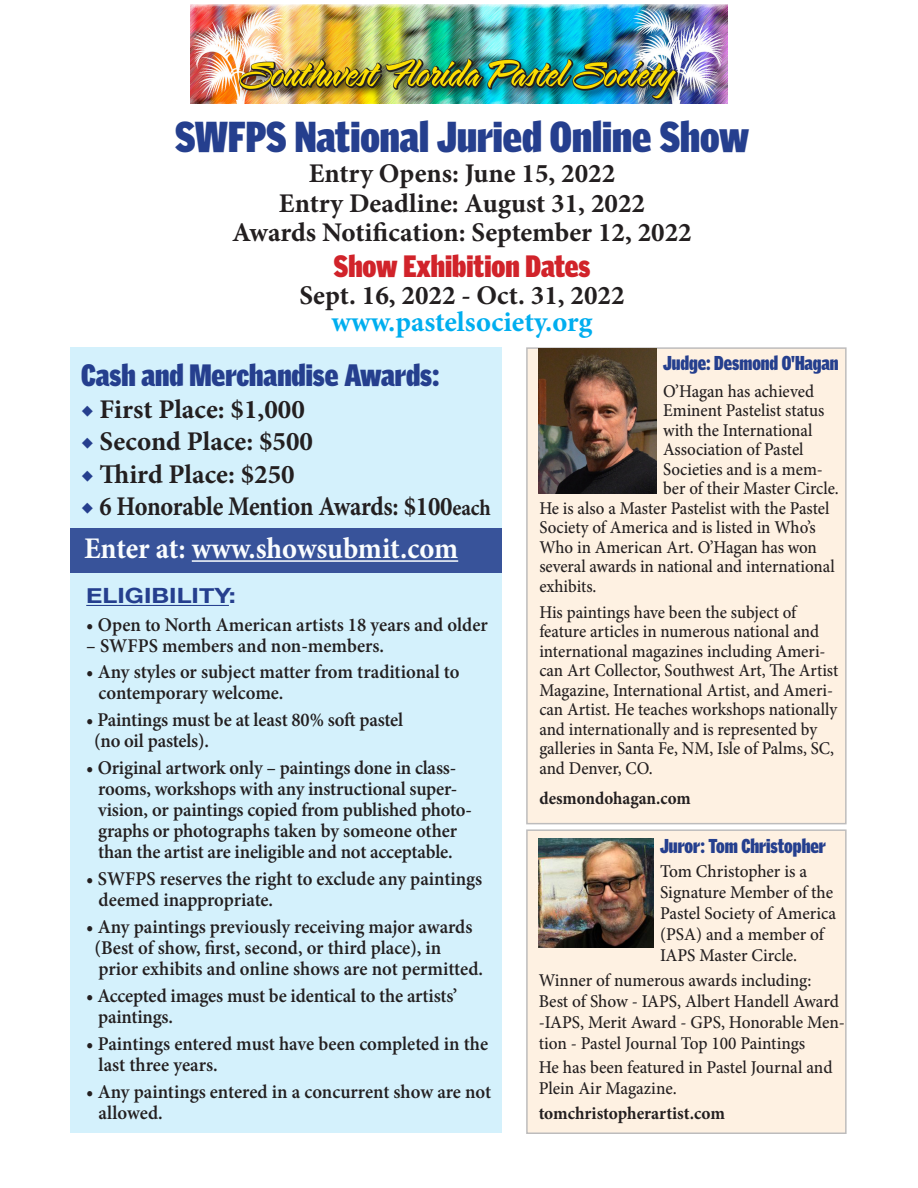
<style>
.page{position:relative;width:918px;height:1188px;background:#fff}
.page>*{position:absolute;margin:0;border:0;box-sizing:border-box;transform-origin:0 0}
.t1{font:900 42px "Griffith Gothic Cond";color:#253f8e}
.t2{font:700 30px "Minion Pro";letter-spacing:-.005em;color:#fff;scale:.95 1}
.t3{font:900 30px "Griffith Gothic Cond";color:#253f8e}
.t4{font:900 30px "Griffith Gothic Cond";color:#d1232a}
.t5{font:700 28.5px "Minion Pro";color:#00aeef}
.t6{font:700 27px "Minion Pro";color:#231f20}
.t7{font:700 27px "Minion Pro";color:#231f20;scale:.9 1}
.t8{font:700 21px "Helvetica Neue";color:#253f8e;scale:1.2 1}
.t9{font:600 19.5px/21px "Minion Pro";letter-spacing:-.005em;color:#231f20;scale:.96 1}
.t10{font:900 19.5px "Griffith Gothic Cond";color:#253f8e;scale:.95 1}
.t11{font:900 19.5px "Griffith Gothic Cond";color:#253f8e;scale:.94 1}
.t12{font:500 18px/19.5px "Minion Pro";letter-spacing:-.005em;color:#231f20;scale:.94 1}
.t13{font:500 18px/21px "Minion Pro";letter-spacing:-.005em;color:#231f20;scale:.96 1}
.t14{font:700 18px "Minion Pro";color:#231f20;scale:.96 1}
.t15{font:700 18px "Minion Pro";color:#231f20;scale:.94 1}
.s1{color:#253f8e}
.s2{font-size:22.5px}
</style>
<div class="page">
<div style="left:70px;top:347px;width:432px;height:785px;background:#d4f1fc"></div>
<img style="left:190px;top:4px;width:538px;height:100px">
<div style="left:527px;top:830px;width:319px;height:303px;background:#fef1e2"></div>
<img style="left:538px;top:839px;width:115px;height:109px">
<div style="left:527px;top:348px;width:319px;height:476px;background:#fef1e2"></div>
<img style="left:539px;top:348px;width:117px;height:145px">
<hr style="left:86px;top:605px;width:143px;height:1px;background:#253f8e">
<div style="left:70px;top:529px;width:432px;height:44px;background:#38539a"></div>
<hr style="left:192px;top:560px;width:266px;height:2px;background:#fff">
<p class="t1" style="left:175px;top:112px;width:576px">SWFPS National Juried Online Show</p>
<p class="t6" style="left:309px;top:155px;width:308px">Entry Opens: June 15, 2022</p>
<p class="t6" style="left:279px;top:185px;width:368px">Entry Deadline: August 31, 2022</p>
<p class="t6" style="left:232px;top:213px;width:461px">Awards Notification: September 12, 2022</p>
<p class="t4" style="left:334px;top:249px;width:258px">Show Exhibition Dates</p>
<p class="t6" style="left:299px;top:277px;width:327px">Sept. 16, 2022 - Oct. 31, 2022</p>
<p class="t5" style="left:331px;top:302px;width:263px">www.pastelsociety.org</p>
<p class="t3" style="left:81px;top:357px;width:360px">Cash and Merchandise Awards:</p>
<p class="t6" style="left:81px;top:390px;width:225px"><span class="s1">◆</span> First Place: $1,000</p>
<p class="t6" style="left:81px;top:423px;width:234px"><span class="s1">◆</span> Second Place: $500</p>
<p class="t6" style="left:81px;top:455px;width:215px"><span class="s1">◆</span> Third Place: $250</p>
<p class="t7" style="left:81px;top:487px;width:457px"><span class="s1">◆</span> 6 Honorable Mention Awards: $100<span class="s2">each</span></p>
<h2 class="t2" style="left:84px;top:527px;width:395px">Enter at: www.showsubmit.com</h2>
<p class="t8" style="left:86px;top:579px;width:126px">ELIGIBILITY:</p>
<p class="t9" style="left:86px;top:614px;width:420px">• Open to North American artists 18 years and older</p>
<p class="t9" style="left:86px;top:635px;width:312px">– SWFPS members and non-members.</p>
<p class="t9" style="left:99px;top:662px;width:377px;text-indent:-12px">• Any styles or subject matter from traditional to contemporary welcome.</p>
<p class="t9" style="left:94px;top:710px;width:323px;text-indent:-8px">• Paintings must be at least 80% soft pastel (no oil pastels).</p>
<p class="t9" style="left:98px;top:758px;width:391px;text-indent:-12px">• Original artwork only – paintings done in class&shy;rooms, workshops with any instructional super&shy;vision, or paintings copied from published photo&shy;graphs or photographs taken by someone other than the artist are ineligible and not acceptable.</p>
<p class="t9" style="left:99px;top:868px;width:401px;text-indent:-12px">• SWFPS reserves the right to exclude any paintings deemed inappropriate.</p>
<p class="t9" style="left:95px;top:916px;width:406px;text-indent:-8px">• Any paintings previously receiving major awards (Best of show, first, second, or third place), in prior exhibits and online shows are not permitted.</p>
<p class="t9" style="left:98px;top:985px;width:375px;text-indent:-12px">• Accepted images must be identical to the artists’ paintings.</p>
<p class="t9" style="left:99px;top:1033px;width:407px;text-indent:-12px">• Paintings entered must have been completed in the last three years.</p>
<p class="t9" style="left:99px;top:1081px;width:410px;text-indent:-12px">• Any paintings entered in a concurrent show are not allowed.</p>
<p class="t11" style="left:663px;top:352px;width:188px">Judge: Desmond O'Hagan</p>
<p class="t12" style="left:663px;top:381px;width:162px">O’Hagan has achieved</p>
<p class="t12" style="left:663px;top:401px;width:173px">Eminent Pastelist status</p>
<p class="t12" style="left:663px;top:420px;width:160px">with the International</p>
<p class="t12" style="left:663px;top:440px;width:151px">Association of Pastel</p>
<p class="t12" style="left:663px;top:459px;width:172px">Societies and is a mem-</p>
<p class="t12" style="left:663px;top:479px;width:188px">ber of their Master Circle.</p>
<p class="t12" style="left:539px;top:498px;width:310px">He is also a Master Pastelist with the Pastel</p>
<p class="t12" style="left:539px;top:518px;width:296px">Society of America and is listed in Who’s</p>
<p class="t12" style="left:539px;top:537px;width:297px">Who in American Art. O’Hagan has won</p>
<p class="t12" style="left:539px;top:557px;width:316px">several awards in national and international</p>
<p class="t12" style="left:539px;top:576px;width:62px">exhibits.</p>
<p class="t12" style="left:539px;top:602px;width:320px">His paintings have been the subject of feature articles in numerous national and international magazines including Ameri&shy;can Art Collector, Southwest Art, The Artist Magazine, International Artist, and Ameri&shy;can Artist. He teaches workshops nationally and internationally and is represented by galleries in Santa Fe, NM, Isle of Palms, SC, and Denver, CO.</p>
<p class="t15" style="left:539px;top:785px;width:162px">desmondohagan.com</p>
<p class="t10" style="left:660px;top:834px;width:176px">Juror: Tom Christopher</p>
<p class="t13" style="left:660px;top:861px;width:185px">Tom Christopher is a<br>Signature Member of the<br>Pastel Society of America (PSA) and a member of<br>IAPS Master Circle.</p>
<p class="t13" style="left:539px;top:970px;width:321px">Winner of numerous awards including:<br>Best of Show - IAPS, Albert Handell Award -IAPS, Merit Award - GPS, Honorable Men&shy;tion - Pastel Journal Top 100 Paintings</p>
<p class="t13" style="left:539px;top:1057px;width:308px">He has been featured in Pastel Journal and<br>Plein Air Magazine.</p>
<p class="t14" style="left:539px;top:1101px;width:196px">tomchristopherartist.com</p>
</div>
